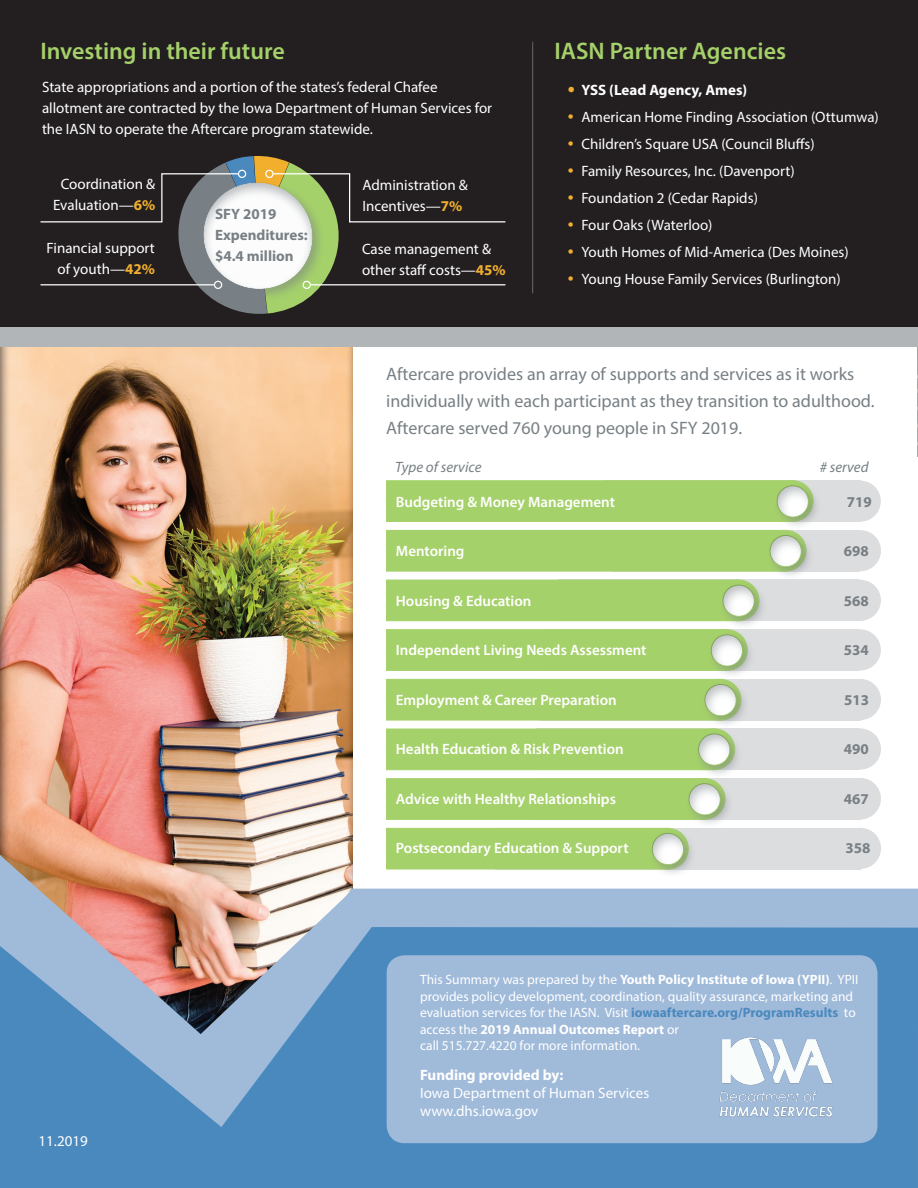
<style>
.page{position:relative;width:918px;height:1188px;background:#fff}
.page>*{position:absolute;margin:0;border:0;box-sizing:border-box;transform-origin:0 0}
.t1{font:600 24px "Myriad Pro";color:#a5d16a}
.t2{font:18px/27px "Myriad Pro";color:#788085}
.t3{font:15px/21px "Myriad Pro";color:#fff}
.t4{font:600 15px "Myriad Pro";color:#fff}
.t5{font:700 15px/21px "Myriad Pro";color:#788085}
.t6{font:700 15px "Myriad Pro";color:#fff}
.t7{font:italic 15px "Myriad Pro";color:#788085}
.t8{font:13.5px/16.5px "Myriad Pro";color:#fff}
.s1{font-weight:700;color:#f2af2e}
.s2{font-size:21px;color:#f2af2e}
.s3{font-weight:700}
.s4{font-weight:700;color:#4a89be}
</style>
<div class="page">
<img style="left:917px;top:346px;width:1px;height:111px">
<div style="left:0;top:332px;width:354px;height:792px;background:#231f20;opacity:.75"></div>
<div style="left:0;top:0;width:918px;height:329px;background:#231f20"></div>
<div style="left:0;top:327px;width:918px;height:19px;background:#b2b5b7"></div>
<svg style="left:0;top:780px;width:918px;height:408px"></svg>
<div style="left:379px;top:889px;width:539px;height:39px;background:#a0bada"></div>
<svg style="left:0;top:855px;width:379px;height:272px;background:#92a0b6"></svg>
<div style="left:387px;top:955px;width:491px;height:188px;background:#a0bada;border-radius:18px"></div>
<img style="left:719px;top:1037px;width:114px;height:80px">
<div style="left:605px;top:481px;width:255px;height:41px;background:#dcdddf"></div>
<div style="left:840px;top:481px;width:41px;height:41px;background:#dcdddf;border-radius:50%"></div>
<div style="left:386px;top:480px;width:407px;height:42px;background:#a5d16a;border:1px solid #a5d16a"></div>
<div style="left:772px;top:480px;width:42px;height:42px;border:1px solid #a5d16a;border-radius:50%"></div>
<div style="left:773px;top:482px;width:49px;height:48px;background:#788085;opacity:.5"></div>
<div style="left:774px;top:485px;width:36px;height:34px;background:#788085;opacity:.5"></div>
<div style="left:613px;top:530px;width:247px;height:41px;background:#dcdddf"></div>
<div style="left:840px;top:530px;width:41px;height:41px;background:#dcdddf;border-radius:50%"></div>
<div style="left:386px;top:530px;width:400px;height:41px;background:#a5d16a"></div>
<div style="left:765px;top:530px;width:41px;height:41px;border:1px solid #a5d16a;border-radius:50%"></div>
<div style="left:766px;top:532px;width:49px;height:48px;background:#788085;opacity:.5"></div>
<div style="left:767px;top:534px;width:36px;height:36px;background:#788085;opacity:.5"></div>
<div style="left:559px;top:580px;width:301px;height:41px;background:#dcdddf"></div>
<div style="left:840px;top:580px;width:41px;height:41px;background:#dcdddf;border-radius:50%"></div>
<div style="left:386px;top:580px;width:353px;height:41px;background:#a5d16a"></div>
<div style="left:718px;top:580px;width:41px;height:41px;border:1px solid #a5d16a;border-radius:50%"></div>
<div style="left:719px;top:581px;width:49px;height:49px;background:#788085;opacity:.5"></div>
<div style="left:720px;top:584px;width:35px;height:36px;background:#788085;opacity:.5"></div>
<div style="left:546px;top:629px;width:314px;height:42px;background:#dcdddf"></div>
<div style="left:840px;top:629px;width:41px;height:41px;background:#dcdddf;border-radius:50%"></div>
<div style="left:386px;top:629px;width:341px;height:42px;background:#a5d16a;border:1px solid #a5d16a"></div>
<div style="left:706px;top:629px;width:42px;height:42px;border:1px solid #a5d16a;border-radius:50%"></div>
<div style="left:708px;top:631px;width:48px;height:48px;background:#788085;opacity:.5"></div>
<div style="left:708px;top:633px;width:36px;height:36px;background:#788085;opacity:.5"></div>
<div style="left:540px;top:679px;width:321px;height:41px;background:#dcdddf"></div>
<div style="left:840px;top:679px;width:41px;height:41px;background:#dcdddf;border-radius:50%"></div>
<div style="left:386px;top:679px;width:335px;height:41px;background:#a5d16a"></div>
<div style="left:700px;top:679px;width:41px;height:42px;border:1px solid #a5d16a;border-radius:50%"></div>
<div style="left:701px;top:681px;width:48px;height:48px;background:#788085;opacity:.5"></div>
<div style="left:702px;top:684px;width:35px;height:34px;background:#788085;opacity:.5"></div>
<div style="left:537px;top:729px;width:323px;height:41px;background:#dcdddf"></div>
<div style="left:840px;top:729px;width:41px;height:41px;background:#dcdddf;border-radius:50%"></div>
<div style="left:386px;top:729px;width:328px;height:41px;background:#a5d16a"></div>
<div style="left:693px;top:728px;width:42px;height:42px;border:1px solid #a5d16a;border-radius:50%"></div>
<div style="left:695px;top:730px;width:48px;height:48px;background:#788085;opacity:.5"></div>
<div style="left:696px;top:732px;width:35px;height:36px;background:#788085;opacity:.5"></div>
<div style="left:533px;top:778px;width:328px;height:42px;background:#dcdddf"></div>
<div style="left:840px;top:778px;width:41px;height:41px;background:#dcdddf;border-radius:50%"></div>
<div style="left:386px;top:778px;width:319px;height:42px;background:#a5d16a;border:1px solid #a5d16a"></div>
<div style="left:684px;top:778px;width:41px;height:42px;border:1px solid #a5d16a;border-radius:50%"></div>
<div style="left:685px;top:780px;width:49px;height:48px;background:#788085;opacity:.5"></div>
<div style="left:686px;top:783px;width:36px;height:34px;background:#788085;opacity:.5"></div>
<div style="left:495px;top:828px;width:365px;height:41px;background:#dcdddf"></div>
<div style="left:840px;top:828px;width:41px;height:41px;background:#dcdddf;border-radius:50%"></div>
<div style="left:386px;top:828px;width:282px;height:41px;background:#a5d16a"></div>
<div style="left:647px;top:828px;width:42px;height:41px;border:1px solid #a5d16a;border-radius:50%"></div>
<div style="left:649px;top:830px;width:48px;height:48px;background:#788085;opacity:.5"></div>
<div style="left:650px;top:833px;width:34px;height:34px;background:#788085;opacity:.5"></div>
<hr style="left:531px;top:40px;width:4px;height:255px;background:#231f20;opacity:.75">
<svg style="left:40px;top:156px;width:466px;height:158px"></svg>
<div style="left:265px;top:170px;width:9px;height:8px;border:1px solid #fff;border-radius:50%"></div>
<h1 class="t1" style="left:40px;top:35px;width:246px">Investing in their future</h1>
<p class="t3" style="left:42px;top:76px;width:452px">State appropriations and a portion of the states’s federal Chafee allotment are contracted by the Iowa Department of Human Services for the IASN to operate the Aftercare program statewide.</p>
<p class="t3" style="left:53px;top:174px;width:104px;text-align:center">Coordination &amp;<br>Evaluation—<span class="s1">6%</span></p>
<p class="t3" style="left:47px;top:238px;width:110px;text-align:right">Financial support of youth—<span class="s1">42%</span></p>
<p class="t3" style="left:362px;top:238px;width:145px">Case management &amp; other staff costs—<span class="s1">45%</span></p>
<p class="t3" style="left:362px;top:174px;width:107px">Administration &amp;<br>Incentives—<span class="s1">7%</span></p>
<p class="t5" style="left:215px;top:203px;width:94px">SFY 2019<br>Expenditures: $4.4 million</p>
<h1 class="t1" style="left:554px;top:36px;width:233px">IASN Partner Agencies</h1>
<p class="t6" style="left:568px;top:81px;width:181px"><span class="s2">•</span> YSS (Lead Agency, Ames)</p>
<p class="t3" style="left:568px;top:107px;width:312px"><span class="s2">•</span> American Home Finding Association (Ottumwa)</p>
<p class="t3" style="left:568px;top:134px;width:248px"><span class="s2">•</span> Children’s Square USA (Council Bluffs)</p>
<p class="t3" style="left:568px;top:161px;width:228px"><span class="s2">•</span> Family Resources, Inc. (Davenport)</p>
<p class="t3" style="left:568px;top:188px;width:191px"><span class="s2">•</span> Foundation 2 (Cedar Rapids)</p>
<p class="t3" style="left:568px;top:215px;width:146px"><span class="s2">•</span> Four Oaks (Waterloo)</p>
<p class="t3" style="left:568px;top:242px;width:282px"><span class="s2">•</span> Youth Homes of Mid-America (Des Moines)</p>
<p class="t3" style="left:568px;top:269px;width:274px"><span class="s2">•</span> Young House Family Services (Burlington)</p>
<p class="t2" style="left:386px;top:360px;width:490px">Aftercare provides an array of supports and services as it works individually with each participant as they transition to adulthood.<br>Aftercare served 760 young people in SFY 2019.</p>
<p class="t7" style="left:395px;top:458px;width:88px">Type of service</p>
<p class="t7" style="left:820px;top:458px;width:50px"># served</p>
<p class="t4" style="left:396px;top:492px;width:221px">Budgeting &amp; Money Management</p>
<p class="t5" style="left:847px;top:491px;width:26px">719</p>
<p class="t4" style="left:396px;top:542px;width:70px">Mentoring</p>
<p class="t5" style="left:844px;top:540px;width:26px">698</p>
<p class="t4" style="left:396px;top:591px;width:137px">Housing &amp; Education</p>
<p class="t5" style="left:844px;top:590px;width:26px">568</p>
<p class="t4" style="left:396px;top:641px;width:252px">Independent Living Needs Assessment</p>
<p class="t5" style="left:844px;top:639px;width:26px">534</p>
<p class="t4" style="left:396px;top:690px;width:222px">Employment &amp; Career Preparation</p>
<p class="t5" style="left:844px;top:689px;width:26px">513</p>
<p class="t4" style="left:396px;top:740px;width:229px">Health Education &amp; Risk Prevention</p>
<p class="t5" style="left:844px;top:738px;width:26px">490</p>
<p class="t4" style="left:396px;top:789px;width:222px">Advice with Healthy Relationships</p>
<p class="t5" style="left:844px;top:788px;width:26px">467</p>
<p class="t4" style="left:396px;top:839px;width:234px">Postsecondary Education &amp; Support</p>
<p class="t5" style="left:845px;top:837px;width:26px">358</p>
<p class="t3" style="left:39px;top:1130px;width:51px">11.2019</p>
<p class="t8" style="left:420px;top:971px;width:440px">This Summary was prepared by the <span class="s3">Youth Policy Institute of Iowa (YPII)</span>. YPII provides policy development, coordination, quality assurance, marketing and evaluation services for the IASN. Visit <span class="s4">iowaaftercare.org/ProgramResults</span> to access the <span class="s3">2019 Annual Outcomes Report</span> or<br>call 515.727.4220 for more information.</p>
<p class="t6" style="left:420px;top:1066px;width:145px">Funding provided by:</p>
<p class="t3" style="left:420px;top:1084px;width:231px;line-height:18px">Iowa Department of Human Services www.dhs.iowa.gov</p>
</div>
